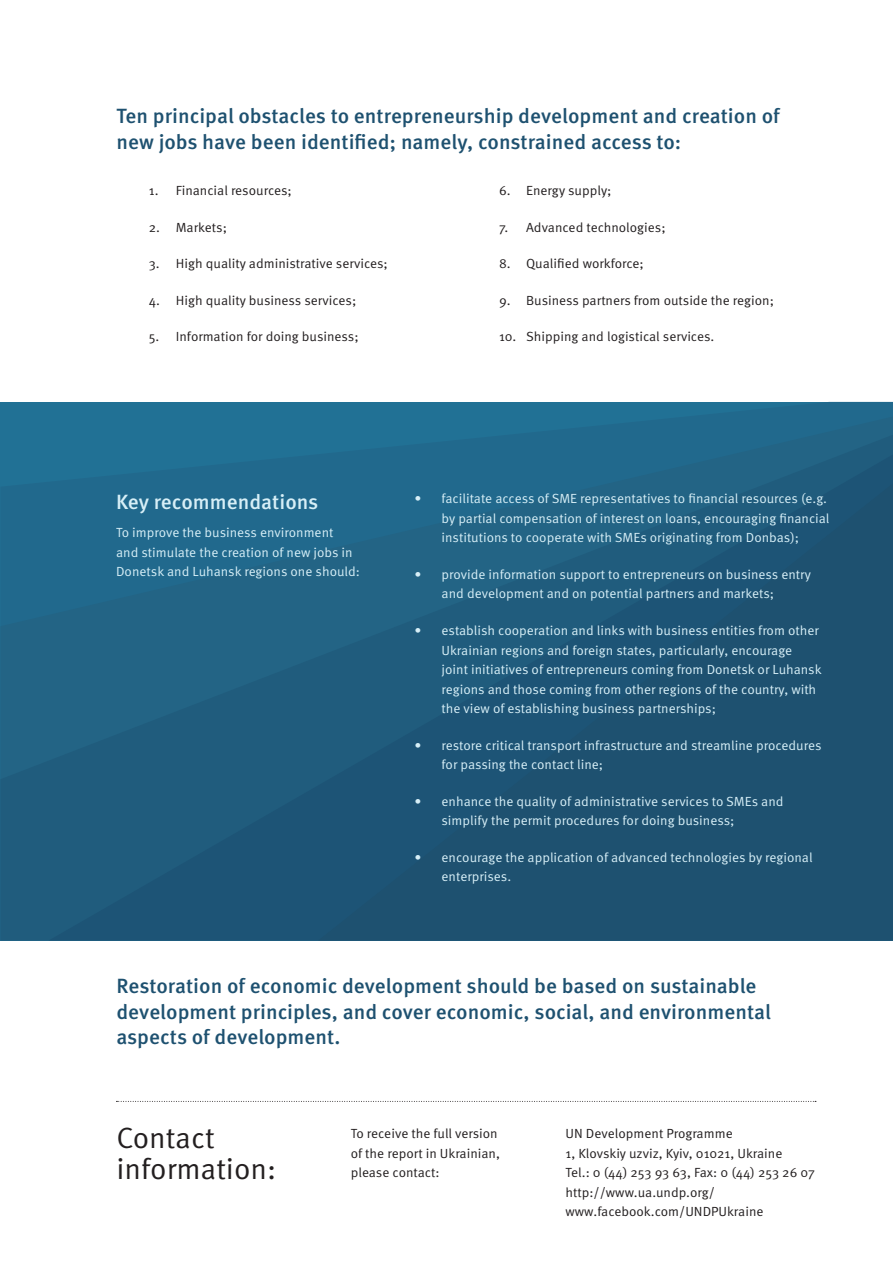
<style>
.page{position:relative;width:893px;height:1263px;background:#fff}
.page>*{position:absolute;margin:0;border:0;box-sizing:border-box;transform-origin:0 0}
.t1{font:29.4px "Meta Pro";color:#231f20}
.t2{font:500 20.55px/25.5px "Meta Pro";color:#1e5170}
.t3{font:500 20.55px "Meta Pro";color:#d7eff7}
.t4{font:13.2px/19.5px "Meta Pro";color:#d7eff7}
.t5{font:13.2px/19.5px "Meta Pro";color:#231f20}
</style>
<div class="page">
<div style="left:0;top:402px;width:893px;height:14px;background:#217195"></div>
<div style="left:0;top:416px;width:893px;height:19px;background:#217195"></div>
<svg style="left:0;top:435px;width:893px;height:505px;background:#216689"></svg>
<svg style="left:49px;top:454px;width:844px;height:486px;background:#206183"></svg>
<svg style="left:318px;top:483px;width:575px;height:457px;background:#1e5676"></svg>
<svg style="left:116px;top:1101px;width:700px;height:1px"></svg>
<p class="t2" style="left:116px;top:104px;width:665px">Ten principal obstacles to entrepreneurship development and creation of new jobs have been identified; namely, constrained access to:</p>
<p class="t5" style="left:149px;top:181px;width:145px">1. Financial resources;</p>
<p class="t5" style="left:149px;top:218px;width:80px">2. Markets;</p>
<p class="t5" style="left:149px;top:254px;width:241px">3. High quality administrative services;</p>
<p class="t5" style="left:149px;top:291px;width:209px">4. High quality business services;</p>
<p class="t5" style="left:149px;top:327px;width:211px">5. Information for doing business;</p>
<p class="t5" style="left:499px;top:181px;width:114px">6. Energy supply;</p>
<p class="t5" style="left:499px;top:218px;width:168px">7. Advanced technologies;</p>
<p class="t5" style="left:499px;top:254px;width:146px">8. Qualified workforce;</p>
<p class="t5" style="left:499px;top:291px;width:276px">9. Business partners from outside the region;</p>
<p class="t5" style="left:499px;top:327px;width:217px">10. Shipping and logistical services.</p>
<p class="t3" style="left:116px;top:489px;width:204px">Key recommendations</p>
<p class="t4" style="left:116px;top:523px;width:245px">To improve the business environment<br>and stimulate the creation of new jobs in<br>Donetsk and Luhansk regions one should:</p>
<p class="t4" style="left:442px;top:489px;width:389px;text-indent:-27px">• facilitate access of SME representatives to financial resources (e.g. by partial compensation of interest on loans, encouraging financial institutions to cooperate with SMEs originating from Donbas);</p>
<p class="t4" style="left:442px;top:565px;width:371px;text-indent:-27px">• provide information support to entrepreneurs on business entry and development and on potential partners and markets;</p>
<p class="t4" style="left:442px;top:621px;width:382px;text-indent:-27px">• establish cooperation and links with business entities from other Ukrainian regions and foreign states, particularly, encourage joint initiatives of entrepreneurs coming from Donetsk or Luhansk regions and those coming from other regions of the country, with the view of establishing business partnerships;</p>
<p class="t4" style="left:442px;top:736px;width:381px;text-indent:-27px">• restore critical transport infrastructure and streamline procedures for passing the contact line;</p>
<p class="t4" style="left:442px;top:792px;width:344px;text-indent:-27px">• enhance the quality of administrative services to SMEs and simplify the permit procedures for doing business;</p>
<p class="t4" style="left:442px;top:848px;width:373px;text-indent:-27px">• encourage the application of advanced technologies by regional enterprises.</p>
<p class="t2" style="left:116px;top:974px;width:656px">Restoration of economic development should be based on sustainable development principles, and cover economic, social, and environmental aspects of development.</p>
<p class="t1" style="left:116px;top:1119px;width:100px">Contact</p>
<p class="t1" style="left:116px;top:1150px;width:161px">information:</p>
<p class="t5" style="left:351px;top:1124px;width:151px">To receive the full version of the report in Ukrainian, please contact:</p>
<p class="t5" style="left:566px;top:1124px;width:169px">UN Development Programme</p>
<p class="t5" style="left:566px;top:1144px;width:218px">1, Klovskiy uzviz, Kyiv, 01021, Ukraine</p>
<p class="t5" style="left:566px;top:1163px;width:251px">Tel.: 0 (44) 253 93 63, Fax: 0 (44) 253 26 07</p>
<p class="t5" style="left:566px;top:1183px;width:151px">http://www.ua.undp.org/</p>
<p class="t5" style="left:566px;top:1202px;width:199px">www.facebook.com/UNDPUkraine</p>
</div>
